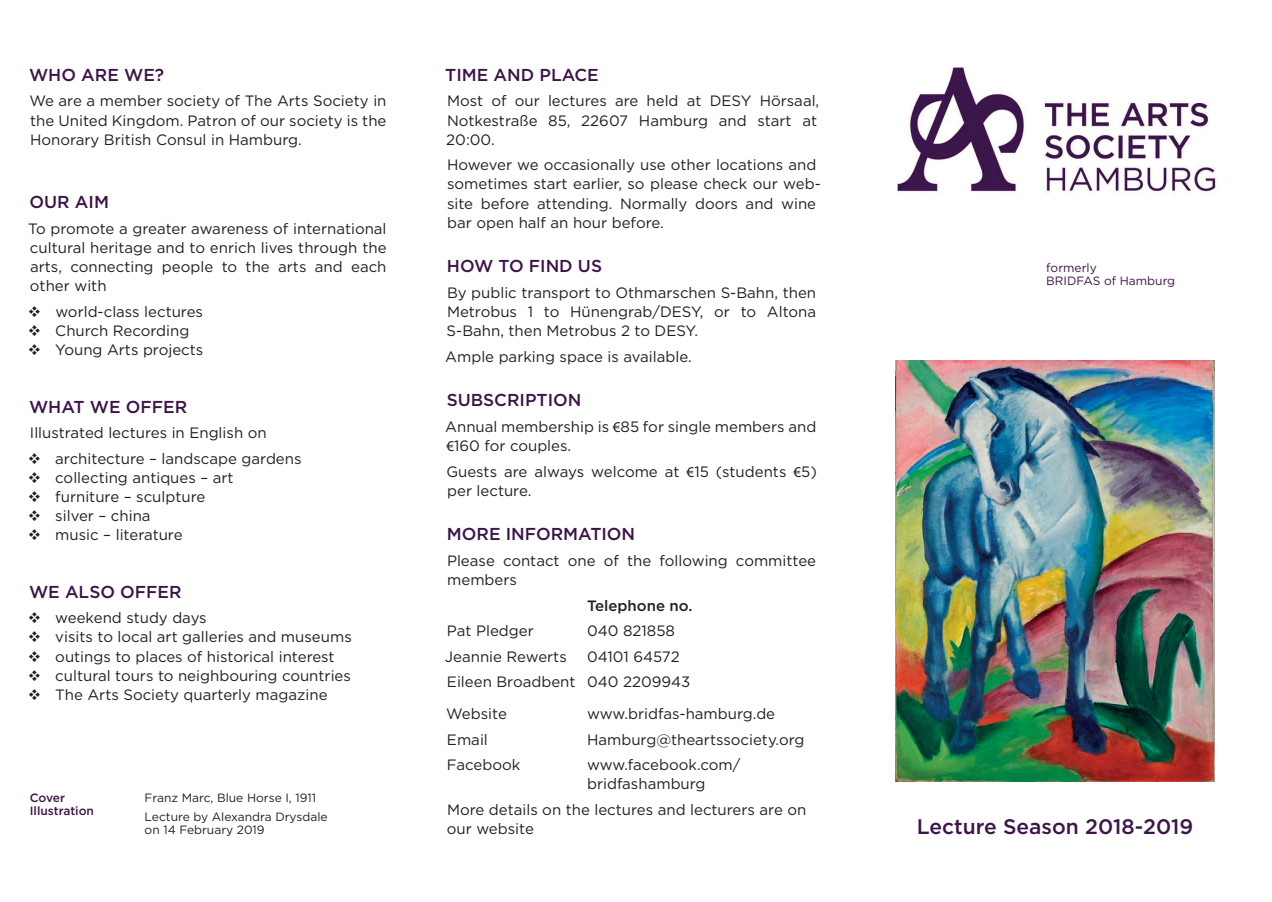
<style>
.page{position:relative;width:1272px;height:902px;background:#fff}
.page>*{position:absolute;margin:0;border:0;box-sizing:border-box;transform-origin:0 0}
.t1{font:500 21px "Gotham";color:#3d1449}
.t2{font:500 17.25px "Gotham";color:#3d1449}
.t3{font:15px/19.2px "Gotham";color:#231f20}
.t4{font:500 15px "Gotham";color:#231f20}
.t5{font:12px/19.2px "Gotham";color:#231f20}
.t6{font:12px/12.8px "Gotham";color:#3d1449}
.t7{font:500 12px/12.8px "Gotham";color:#3d1449}
.s1{font-family:"Myriad Pro"}
</style>
<div class="page">
<img style="left:895px;top:360px;width:319px;height:421px">
<img style="left:897px;top:67px;width:319px;height:127px">
<p class="t2" style="left:29px;top:65px;width:137px">WHO ARE WE?</p>
<p class="t3" style="left:29px;top:91px;width:358px;text-align:justify">We are a member society of The Arts Society in the United Kingdom. Patron of our society is the Honorary British Consul in Hamburg.</p>
<p class="t2" style="left:30px;top:192px;width:81px">OUR AIM</p>
<p class="t3" style="left:28px;top:219px;width:360px;text-align:justify">To promote a greater awareness of international cultural heritage and to enrich lives through the arts, connecting people to the arts and each other with</p>
<p class="t3" style="left:28px;top:302px;width:177px">❖ world-class lectures</p>
<p class="t3" style="left:28px;top:321px;width:163px">❖ Church Recording</p>
<p class="t3" style="left:28px;top:340px;width:177px">❖ Young Arts projects</p>
<p class="t2" style="left:29px;top:397px;width:160px">WHAT WE OFFER</p>
<p class="t3" style="left:30px;top:423px;width:238px">Illustrated lectures in English on</p>
<p class="t3" style="left:28px;top:448px;width:275px">❖ architecture – landscape gardens</p>
<p class="t3" style="left:28px;top:467px;width:207px">❖ collecting antiques – art</p>
<p class="t3" style="left:28px;top:487px;width:179px">❖ furniture – sculpture</p>
<p class="t3" style="left:28px;top:506px;width:124px">❖ silver – china</p>
<p class="t3" style="left:28px;top:525px;width:156px">❖ music – literature</p>
<p class="t2" style="left:29px;top:581px;width:154px">WE ALSO OFFER</p>
<p class="t3" style="left:28px;top:608px;width:180px">❖ weekend study days</p>
<p class="t3" style="left:28px;top:627px;width:325px">❖ visits to local art galleries and museums</p>
<p class="t3" style="left:28px;top:646px;width:308px">❖ outings to places of historical interest</p>
<p class="t3" style="left:28px;top:665px;width:325px">❖ cultural tours to neighbouring countries</p>
<p class="t3" style="left:28px;top:684px;width:301px">❖ The Arts Society quarterly magazine</p>
<p class="t7" style="left:30px;top:791px;width:66px">Cover<br>Illustration</p>
<p class="t5" style="left:145px;top:787px;width:184px">Franz Marc, Blue Horse I, 1911<br>Lecture by Alexandra Drysdale</p>
<p class="t5" style="left:145px;top:819px;width:121px">on 14 February 2019</p>
<p class="t2" style="left:445px;top:65px;width:155px">TIME AND PLACE</p>
<p class="t3" style="left:446px;top:91px;width:374px">Most of our lectures are held at DESY Hörsaal,<br>Notkestraße 85, 22607 Hamburg and start at<br>20:00.</p>
<p class="t3" style="left:447px;top:155px;width:375px">However we occasionally use other locations and sometimes start earlier, so please check our web&shy;site before attending. Normally doors and wine bar open half an hour before.</p>
<p class="t2" style="left:447px;top:256px;width:157px">HOW TO FIND US</p>
<p class="t3" style="left:446px;top:282px;width:371px;text-align:justify">By public transport to Othmarschen S-Bahn, then Metrobus 1 to Hünengrab/DESY, or to Altona S-Bahn, then Metrobus 2 to DESY.</p>
<p class="t3" style="left:445px;top:346px;width:248px">Ample parking space is available.</p>
<p class="t2" style="left:446px;top:390px;width:136px">SUBSCRIPTION</p>
<p class="t3" style="left:445px;top:416px;width:372px">Annual membership is <span class="s1">€</span>85 for single members and <span class="s1">€</span>160 for couples.</p>
<p class="t3" style="left:446px;top:461px;width:372px">Guests are always welcome at <span class="s1">€</span>15 (students <span class="s1">€</span>5) per lecture.</p>
<p class="t2" style="left:447px;top:524px;width:190px">MORE INFORMATION</p>
<p class="t3" style="left:447px;top:550px;width:370px">Please contact one of the following committee members</p>
<p class="t4" style="left:587px;top:596px;width:107px">Telephone no.</p>
<p class="t3" style="left:447px;top:621px;width:88px">Pat Pledger</p>
<p class="t3" style="left:587px;top:621px;width:89px">040 821858</p>
<p class="t3" style="left:445px;top:646px;width:123px">Jeannie Rewerts</p>
<p class="t3" style="left:447px;top:643px;width:245px;line-height:25.5px;text-indent:140px">04101 64572<br>Eileen Broadbent 040 2209943</p>
<p class="t3" style="left:446px;top:703px;width:62px">Website</p>
<p class="t3" style="left:587px;top:703px;width:190px">www.bridfas-hamburg.de</p>
<p class="t3" style="left:447px;top:729px;width:42px">Email</p>
<p class="t3" style="left:587px;top:729px;width:219px">Hamburg@theartssociety.org</p>
<p class="t3" style="left:447px;top:754px;width:75px">Facebook</p>
<p class="t3" style="left:587px;top:754px;width:155px">www.facebook.com/ bridfashamburg</p>
<p class="t3" style="left:447px;top:799px;width:361px">More details on the lectures and lecturers are on our website</p>
<p class="t6" style="left:1046px;top:261px;width:130px">formerly<br>BRIDFAS of Hamburg</p>
<h1 class="t1" style="left:916px;top:814px;width:278px">Lecture Season 2018-2019</h1>
</div>
